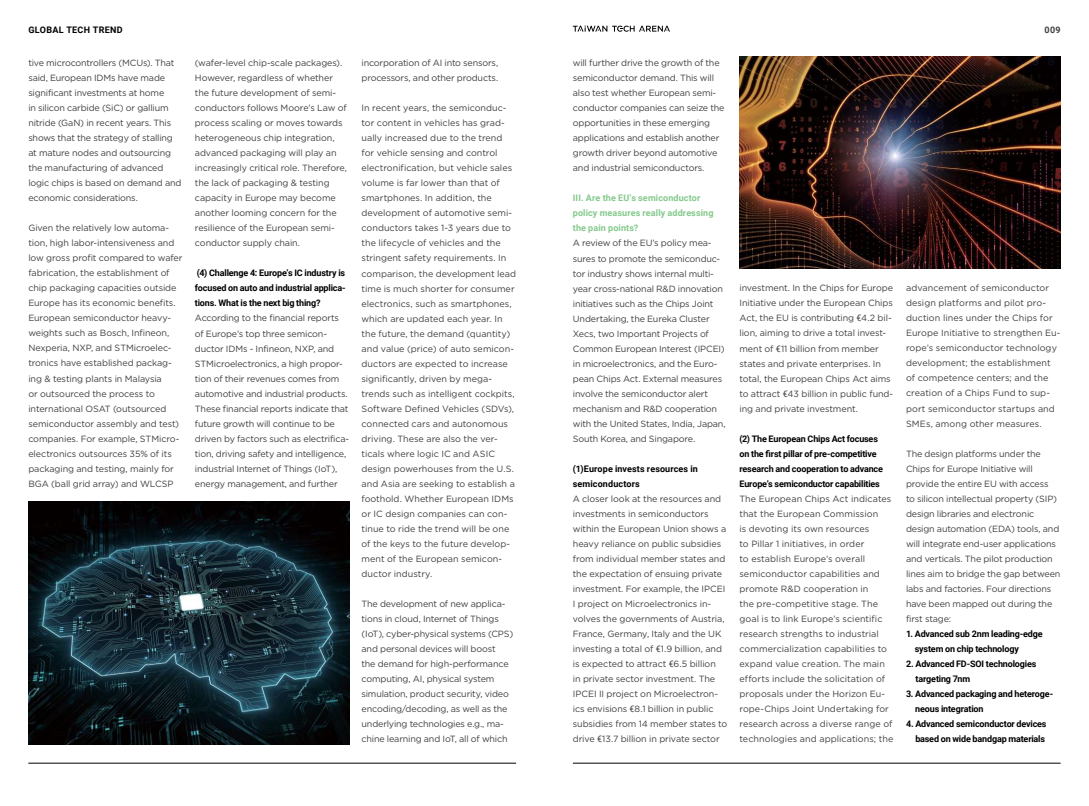
<style>
.page{position:relative;width:1089px;height:806px;background:#fff}
.page>*{position:absolute;margin:0;border:0;box-sizing:border-box;transform-origin:0 0}
.t1{font:9px/15px "Gotham";letter-spacing:-.01em;color:#404042}
.t2{font:700 9px/15px "Roboto";letter-spacing:-.015em;color:#000}
.t3{font:700 9px/15px "Roboto";letter-spacing:.015em;color:#84c98b}
.t4{font:700 9px/15px "Roboto";letter-spacing:.015em;color:#000}
.t5{font:700 9px "Roboto";letter-spacing:.04em;color:#000}
.t6{font:700 9px "Roboto";color:#404042}
.s1{font-family:"Roboto"}
</style>
<div class="page">
<img style="left:28px;top:501px;width:321px;height:243px">
<img style="left:739px;top:56px;width:321px;height:212px">
<hr style="left:28px;top:762px;width:488px;height:1px;background:#000">
<hr style="left:573px;top:762px;width:487px;height:1px;background:#000">
<svg style="left:573px;top:26px;width:97px;height:6px"></svg>
<p class="t5" style="left:28px;top:24px;width:96px">GLOBAL TECH TREND</p>
<p class="t6" style="left:1044px;top:24px;width:18px">009</p>
<p class="t1" style="left:28px;top:55px;width:155px">tive microcontrollers (MCUs). That said, European IDMs have made significant investments at home<br>in silicon carbide (SiC) or gallium nitride (GaN) in recent years. This shows that the strategy of stalling at mature nodes and outsourcing the manufacturing of advanced logic chips is based on demand and economic considerations.</p>
<p class="t1" style="left:28px;top:220px;width:156px">Given the relatively low automa&shy;tion, high labor-intensiveness and low gross profit compared to wafer fabrication, the establishment of chip packaging capacities outside Europe has its economic benefits.<br>European semiconductor heavy&shy;weights such as Bosch, Infineon, Nexperia, NXP, and STMicroelec&shy;tronics have established packag&shy;ing &amp; testing plants in Malaysia<br>or outsourced the process to international OSAT (outsourced semiconductor assembly and test) companies. For example, STMicro&shy;electronics outsources 35% of its packaging and testing, mainly for BGA (ball grid array) and WLCSP</p>
<p class="t1" style="left:195px;top:55px;width:154px">(wafer-level chip-scale packages).<br>However, regardless of whether the future development of semi&shy;conductors follows Moore’s Law of process scaling or moves towards heterogeneous chip integration, advanced packaging will play an increasingly critical role. Therefore, the lack of packaging &amp; testing capacity in Europe may become another looming concern for the resilience of the European semi&shy;conductor supply chain.</p>
<p class="t2" style="left:195px;top:265px;width:152px;text-align:justify">(4) Challenge 4: Europe’s IC industry is focused on auto and industrial applica&shy;tions. What is the next big thing?</p>
<p class="t1" style="left:195px;top:310px;width:156px">According to the financial reports of Europe’s top three semicon&shy;ductor IDMs - Infineon, NXP, and STMicroelectronics, a high propor&shy;tion of their revenues comes from automotive and industrial products.<br>These financial reports indicate that future growth will continue to be driven by factors such as electrifica&shy;tion, driving safety and intelligence, industrial Internet of Things (IoT), energy management, and further</p>
<p class="t1" style="left:361px;top:55px;width:138px">incorporation of AI into sensors, processors, and other products.</p>
<p class="t1" style="left:361px;top:100px;width:156px">In recent years, the semiconduc&shy;tor content in vehicles has grad&shy;ually increased due to the trend for vehicle sensing and control electronification, but vehicle sales volume is far lower than that of smartphones. In addition, the development of automotive semi&shy;conductors takes 1-3 years due to the lifecycle of vehicles and the stringent safety requirements. In comparison, the development lead time is much shorter for consumer electronics, such as smartphones, which are updated each year. In the future, the demand (quantity) and value (price) of auto semicon&shy;ductors are expected to increase significantly, driven by mega&shy;trends such as intelligent cockpits,<br>Software Defined Vehicles (SDVs), connected cars and autonomous driving. These are also the ver&shy;ticals where logic IC and ASIC design powerhouses from the U.S. and Asia are seeking to establish a foothold. Whether European IDMs or IC design companies can con&shy;tinue to ride the trend will be one of the keys to the future develop&shy;ment of the European semicon&shy;ductor industry.</p>
<p class="t1" style="left:361px;top:595px;width:153px">The development of new applica&shy;tions in cloud, Internet of Things (IoT), cyber-physical systems (CPS) and personal devices will boost<br>the demand for high-performance computing, AI, physical system simulation, product security, video encoding/decoding, as well as the underlying technologies e.g., ma&shy;chine learning and IoT, all of which</p>
<p class="t1" style="left:573px;top:55px;width:153px">will further drive the growth of the semiconductor demand. This will also test whether European semi&shy;conductor companies can seize the opportunities in these emerging applications and establish another growth driver beyond automotive and industrial semiconductors.</p>
<p class="t3" style="left:573px;top:190px;width:142px">III. Are the EU’s semiconductor policy measures really addressing the pain points?</p>
<p class="t1" style="left:573px;top:235px;width:154px">A review of the EU’s policy mea&shy;sures to promote the semiconduc&shy;tor industry shows internal multi&shy;year cross-national R&amp;D innovation initiatives such as the Chips Joint Undertaking, the Eureka Cluster Xecs, two Important Projects of Common European Interest (IPCEI) in microelectronics, and the Euro&shy;pean Chips Act. External measures involve the semiconductor alert mechanism and R&amp;D cooperation with the United States, India, Japan, South Korea, and Singapore.</p>
<p class="t4" style="left:573px;top:460px;width:127px">(1)Europe invests resources in semiconductors</p>
<p class="t1" style="left:573px;top:490px;width:156px">A closer look at the resources and investments in semiconductors within the European Union shows a heavy reliance on public subsidies from individual member states and the expectation of ensuing private investment. For example, the IPCEI I project on Microelectronics in&shy;volves the governments of Austria, France, Germany, Italy and the UK investing a total of <span class="s1">€</span>1.9 billion, and is expected to attract <span class="s1">€</span>6.5 billion<br>in private sector investment. The IPCEI II project on Microelectron&shy;ics envisions <span class="s1">€</span>8.1 billion in public subsidies from 14 member states to drive <span class="s1">€</span>13.7 billion in private sector</p>
<p class="t1" style="left:739px;top:280px;width:155px">investment. In the Chips for Europe Initiative under the European Chips Act, the EU is contributing <span class="s1">€</span>4.2 bil&shy;lion, aiming to drive a total invest&shy;ment of <span class="s1">€</span>11 billion from member states and private enterprises. In total, the European Chips Act aims to attract <span class="s1">€</span>43 billion in public fund&shy;ing and private investment.</p>
<p class="t2" style="left:739px;top:430px;width:145px">(2) The European Chips Act focuses on the first pillar of pre-competitive research and cooperation to advance Europe’s semiconductor capabilities</p>
<p class="t1" style="left:739px;top:490px;width:155px">The European Chips Act indicates that the European Commission<br>is devoting its own resources<br>to Pillar 1 initiatives, in order<br>to establish Europe’s overall semiconductor capabilities and promote R&amp;D cooperation in<br>the pre-competitive stage. The goal is to link Europe’s scientific research strengths to industrial commercialization capabilities to expand value creation. The main efforts include the solicitation of proposals under the Horizon Eu&shy;rope-Chips Joint Undertaking for research across a diverse range of technologies and applications; the</p>
<p class="t1" style="left:906px;top:280px;width:156px">advancement of semiconductor design platforms and pilot pro&shy;duction lines under the Chips for<br>Europe Initiative to strengthen Eu&shy;rope’s semiconductor technology development; the establishment of competence centers; and the creation of a Chips Fund to sup&shy;port semiconductor startups and<br>SMEs, among other measures.</p>
<p class="t1" style="left:906px;top:445px;width:156px">The design platforms under the<br>Chips for Europe Initiative will provide the entire EU with access<br>to silicon intellectual property (SIP) design libraries and electronic design automation (EDA) tools, and will integrate end-user applications and verticals. The pilot production lines aim to bridge the gap between labs and factories. Four directions have been mapped out during the first stage:</p>
<p class="t2" style="left:915px;top:625px;width:129px;text-indent:-9px">1. Advanced sub 2nm leading-edge system on chip technology</p>
<p class="t2" style="left:915px;top:655px;width:122px;text-indent:-9px">2. Advanced FD-SOI technologies targeting 7nm</p>
<p class="t2" style="left:915px;top:685px;width:139px;text-indent:-9px">3. Advanced packaging and heteroge&shy;neous integration</p>
<p class="t2" style="left:906px;top:715px;width:142px;text-align:right">4. Advanced semiconductor devices based on wide bandgap materials</p>
</div>
